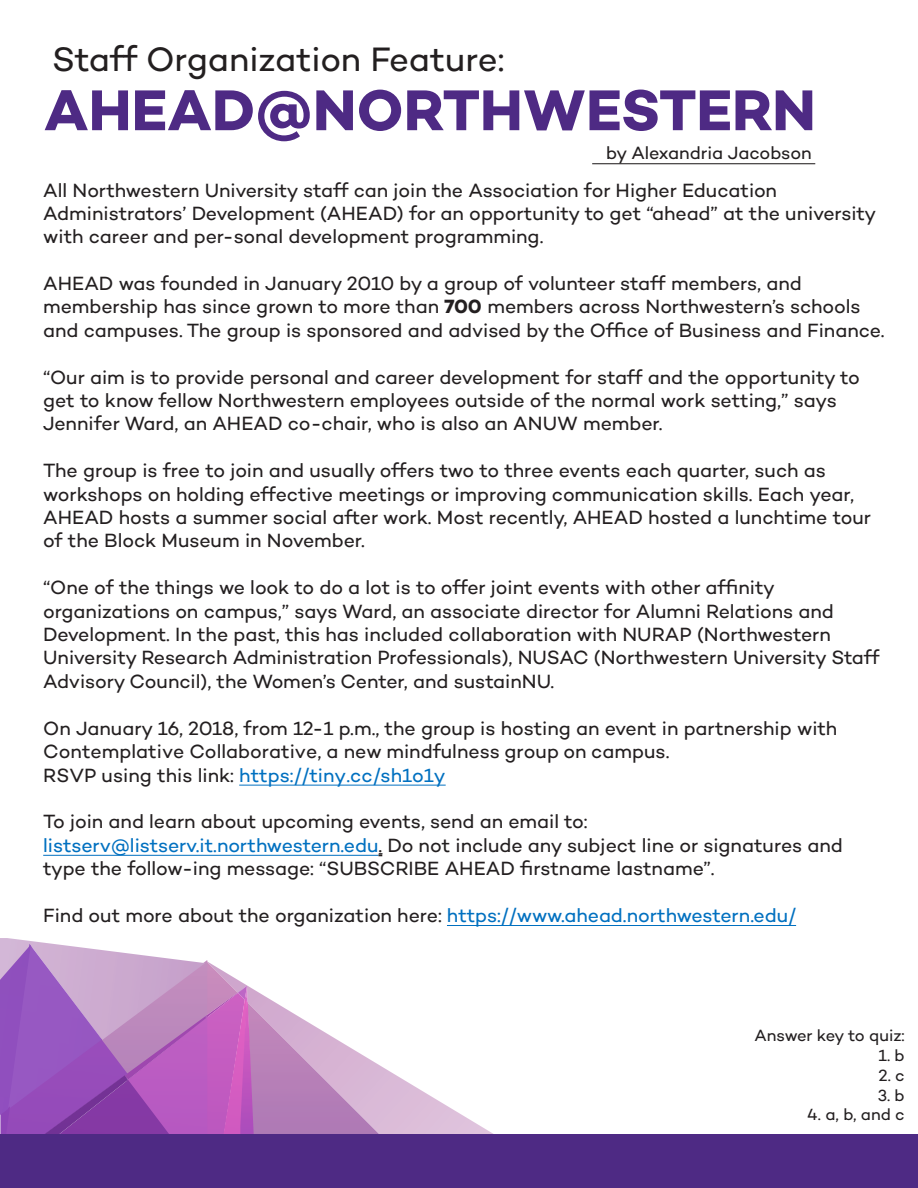
<style>
.page{position:relative;width:918px;height:1188px;background:#fff}
.page>*{position:absolute;margin:0;border:0;box-sizing:border-box;transform-origin:0 0}
.t1{font:700 58.5px "Campton";color:#4e2a84}
.t2{font:34.5px "Campton";letter-spacing:-.005em;color:#231f20}
.t3{font:19.5px/23.4px "Campton";letter-spacing:-.005em;color:#231f20}
.t4{font:18px "Campton";letter-spacing:-.005em;color:#231f20}
.t5{font:16.5px "Campton";letter-spacing:-.005em;color:#231f20}
.s1{font-weight:700}
.s2{color:#0070c0}
</style>
<div class="page">
<svg style="left:405px;top:1080px;width:88px;height:54px"></svg>
<svg style="left:0;top:938px;width:405px;height:196px"></svg>
<img style="left:0;top:1117px;width:10px;height:17px">
<img style="left:0;top:945px;width:31px;height:172px">
<div style="left:0;top:1134px;width:918px;height:54px;background:#4e2a84"></div>
<hr style="left:592px;top:163px;width:223px;height:1px;background:#231f20">
<hr style="left:239px;top:785px;width:207px;height:1px;background:#0070c0">
<hr style="left:43px;top:855px;width:336px;height:1px;background:#0070c0">
<hr style="left:447px;top:925px;width:349px;height:1px;background:#0070c0">
<p class="t2" style="left:52px;top:38px;width:454px">Staff Organization Feature:</p>
<p class="t1" style="left:44px;top:73px;width:773px">AHEAD@NORTHWESTERN</p>
<p class="t4" style="left:606px;top:141px;width:207px">by Alexandria Jacobson</p>
<p class="t3" style="left:43px;top:178px;width:835px">All Northwestern University staff can join the Association for Higher Education<br>Administrators’ Development (AHEAD) for an opportunity to get “ahead” at the university with career and per-sonal development programming.</p>
<p class="t3" style="left:43px;top:271px;width:843px">AHEAD was founded in January 2010 by a group of volunteer staff members, and membership has since grown to more than <span class="s1">700</span> members across Northwestern’s schools and campuses. The group is sponsored and advised by the Office of Business and Finance.</p>
<p class="t3" style="left:43px;top:365px;width:818px">“Our aim is to provide personal and career development for staff and the opportunity to get to know fellow Northwestern employees outside of the normal work setting,” says<br>Jennifer Ward, an AHEAD co-chair, who is also an ANUW member.</p>
<p class="t3" style="left:43px;top:459px;width:829px">The group is free to join and usually offers two to three events each quarter, such as workshops on holding effective meetings or improving communication skills. Each year, AHEAD hosts a summer social after work. Most recently, AHEAD hosted a lunchtime tour of the Block Museum in November.</p>
<p class="t3" style="left:43px;top:576px;width:838px">“One of the things we look to do a lot is to offer joint events with other affinity organizations on campus,” says Ward, an associate director for Alumni Relations and Development. In the past, this has included collaboration with NURAP (Northwestern University Research Administration Professionals), NUSAC (Northwestern University Staff Advisory Council), the Women’s Center, and sustainNU.</p>
<p class="t3" style="left:43px;top:716px;width:796px">On January 16, 2018, from 12-1 p.m., the group is hosting an event in partnership with<br>Contemplative Collaborative, a new mindfulness group on campus.<br>RSVP using this link: <span class="s2">https://tiny.cc/sh1o1y</span></p>
<p class="t3" style="left:43px;top:810px;width:801px">To join and learn about upcoming events, send an email to: <span class="s2">listserv@listserv.it.northwestern.edu</span>. Do not include any subject line or signatures and type the follow-ing message: “SUBSCRIBE AHEAD firstname lastname”.</p>
<p class="t3" style="left:43px;top:903px;width:754px">Find out more about the organization here: <span class="s2">https://www.ahead.northwestern.edu/</span></p>
<p class="t5" style="left:754px;top:1025px;width:152px">Answer key to quiz:</p>
<p class="t5" style="left:879px;top:1045px;width:28px">1. b</p>
<p class="t5" style="left:878px;top:1065px;width:28px">2. c</p>
<p class="t5" style="left:878px;top:1085px;width:29px">3. b</p>
<p class="t5" style="left:807px;top:1105px;width:99px">4. a, b, and c</p>
</div>
